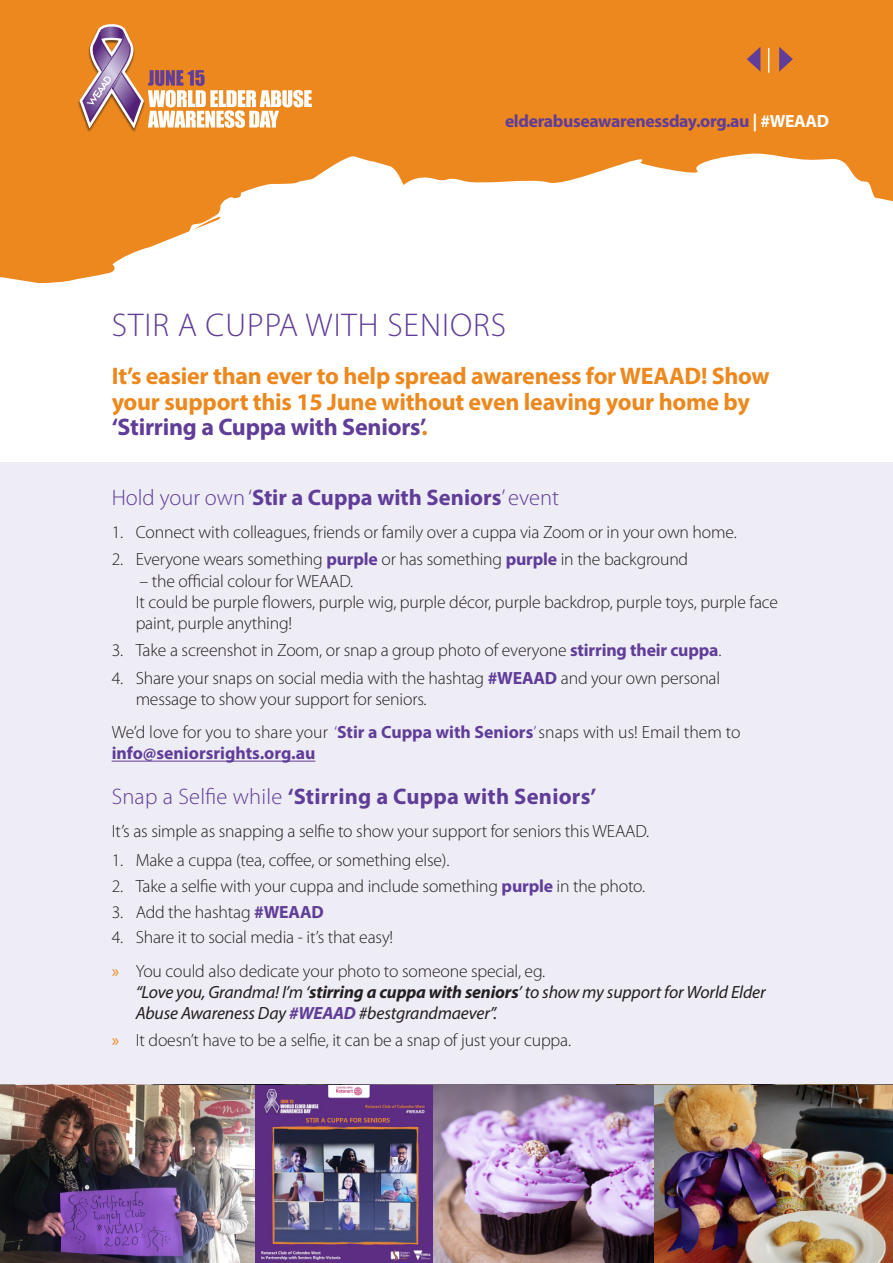
<style>
.page{position:relative;width:893px;height:1263px;background:#fff}
.page>*{position:absolute;margin:0;border:0;box-sizing:border-box;transform-origin:0 0}
.Sub_heading{font:300 33px "Myriad Pro";letter-spacing:.03em;color:#603d98}
.Sub_heading-2{font:700 24px/25.5px "Myriad Pro";letter-spacing:-.01em;color:#ec881d}
.Sub_heading-3{font:700 22.5px "Myriad Pro";letter-spacing:.01em;color:#603d98}
.Subhead{font:700 22.5px "Myriad Pro";color:#603d98}
.t1{font:300 17.7px/21.3px "Myriad Pro";letter-spacing:-.01em;color:#231f20}
.t2{font:italic 17.7px/21.3px "Myriad Pro";letter-spacing:-.01em;color:#231f20}
.t3{font:700 17.7px "Myriad Pro";letter-spacing:-.02em;color:#603d98}
.s1{color:#fff}
.s2{color:#603d98}
.s3{font-weight:300}
.s4{font-weight:700;color:#603d98}
.s5{font-style:normal;color:#ec881d}
.s6{font-weight:300;font-style:normal}
.s7{font-weight:700}
.s8{font-weight:400;color:#ec881d}
</style>
<div class="page">
<svg style="left:0;top:0;width:893px;height:283px;fill:#ec881d"></svg>
<img style="left:77px;top:23px;width:70px;height:110px">
<svg style="left:79px;top:24px;width:233px;height:105px;background:#df9859"></svg>
<svg style="left:779px;top:47px;width:14px;height:25px"></svg>
<svg style="left:747px;top:47px;width:13px;height:25px"></svg>
<svg style="left:768px;top:48px;width:1px;height:25px"></svg>
<div style="left:0;top:463px;width:893px;height:622px;background:#eeecf5"></div>
<hr style="left:112px;top:761px;width:203px;height:1px;background:#603d98">
<img style="left:653px;top:1085px;width:240px;height:178px">
<img style="left:0;top:1085px;width:364px;height:178px">
<img style="left:364px;top:1085px;width:289px;height:178px">
<p class="t3" style="left:505px;top:110px;width:326px">elderabuseawarenessday.org.au <span class="s1">| #WEAAD</span></p>
<p class="Sub_heading" style="left:112px;top:306px;width:396px">STIR A CUPPA WITH SENIORS</p>
<p class="Sub_heading-2" style="left:112px;top:363px;width:660px">It’s easier than ever to help spread awareness for WEAAD! Show your support this 15 June without even leaving your home by <span class="s2">‘Stirring a Cuppa with Seniors’</span>.</p>
<h3 class="Subhead" style="left:112px;top:483px;width:449px"><span class="s3">Hold your own ‘</span>Stir a Cuppa with Seniors<span class="s3">’ event</span></h3>
<p class="t1" style="left:112px;top:522px;width:627px">1. Connect with colleagues, friends or family over a cuppa via Zoom or in your own home.</p>
<p class="t1" style="left:112px;top:549px;width:578px">2. Everyone wears something <span class="s4">purple</span> or has something <span class="s4">purple</span> in the background</p>
<p class="t1" style="left:136px;top:570px;width:644px">– the official colour for WEAAD.<br>It could be purple flowers, purple wig, purple décor, purple backdrop, purple toys, purple face paint, purple anything!</p>
<p class="t1" style="left:112px;top:640px;width:611px">3. Take a screenshot in Zoom, or snap a group photo of everyone <span class="s4">stirring their cuppa</span>.</p>
<p class="t1" style="left:136px;top:667px;width:586px;text-indent:-24px">4. Share your snaps on social media with the hashtag <span class="s4">#WEAAD</span> and your own personal message to show your support for seniors.</p>
<p class="t1" style="left:112px;top:722px;width:630px">We’d love for you to share your <span class="s2">‘</span><span class="s4">Stir a Cuppa with Seniors</span><span class="s2">’</span> snaps with us! Email them to <span class="s4">info@seniorsrights.org.au</span></p>
<p class="Sub_heading-3" style="left:112px;top:782px;width:486px"><span class="s3">Snap a Selfie while</span> ‘Stirring a Cuppa with Seniors’</p>
<p class="t1" style="left:112px;top:821px;width:539px">It’s as simple as snapping a selfie to show your support for seniors this WEAAD.</p>
<p class="t1" style="left:112px;top:850px;width:339px">1. Make a cuppa (tea, coffee, or something else).</p>
<p class="t1" style="left:112px;top:876px;width:535px">2. Take a selfie with your cuppa and include something <span class="s4">purple</span> in the photo.</p>
<p class="t1" style="left:112px;top:901px;width:214px">3. Add the hashtag <span class="s4">#WEAAD</span></p>
<p class="t1" style="left:112px;top:927px;width:283px">4. Share it to social media - it’s that easy!</p>
<p class="t2" style="left:136px;top:960px;width:631px;text-indent:-24px"><span class="s5">»</span> <span class="s6">You could also dedicate your photo to someone special, eg.<br></span>“Love you, Grandma! I’m ‘<span class="s7">stirring a cuppa with seniors</span>’ to show my support for World Elder<br>Abuse Awareness Day <span class="s4">#WEAAD</span> #bestgrandmaever”.</p>
<p class="t1" style="left:112px;top:1030px;width:461px"><span class="s8">»</span> It doesn’t have to be a selfie, it can be a snap of just your cuppa.</p>
</div>
